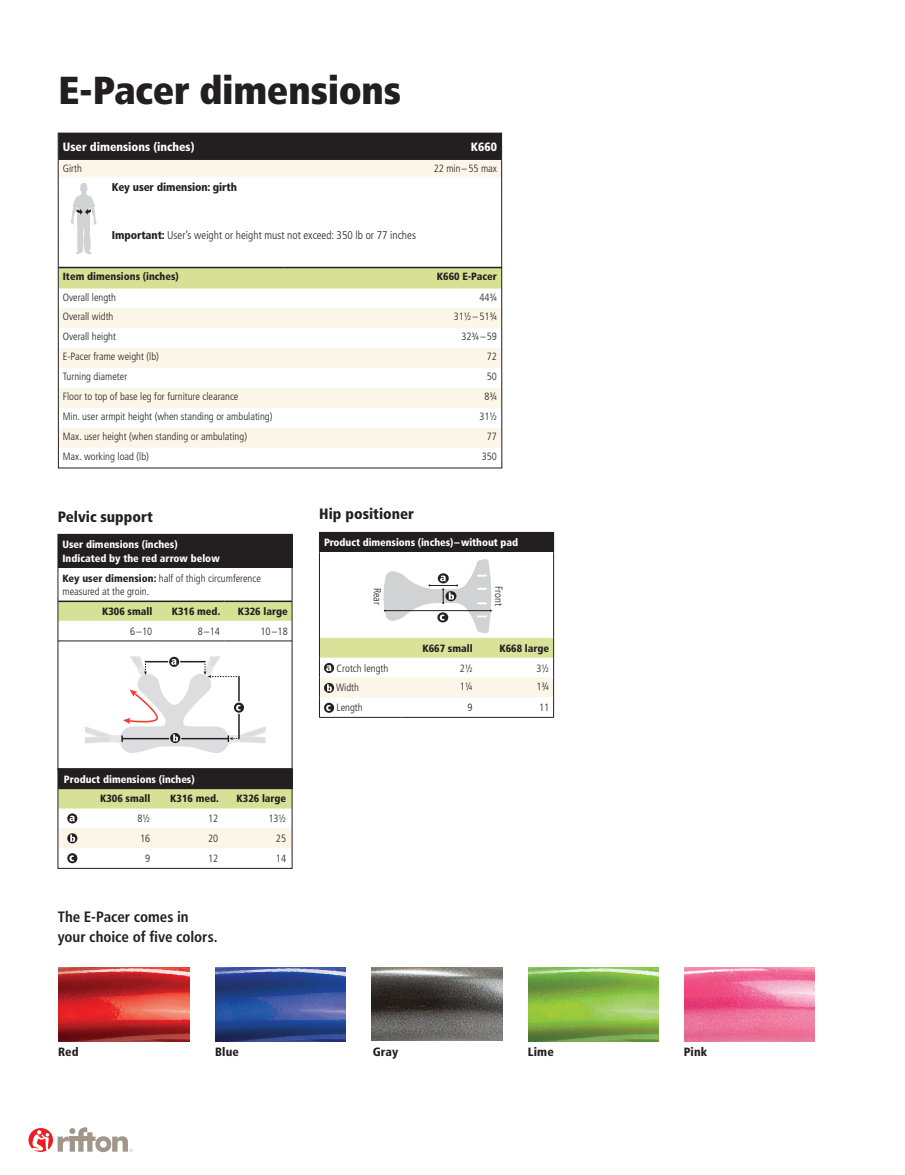
<style>
.page{position:relative;width:905px;height:1175px;background:#fff}
.page>*{position:absolute;margin:0;border:0;box-sizing:border-box;transform-origin:0 0}
.A_head{font:900 condensed 39px "Frutiger LT Std";letter-spacing:-.01em;color:#231f20}
.Text_Frut_47_10_13{font:700 condensed 15px/19.5px "Frutiger LT Std";color:#231f20}
.Table_head_black_con{font:900 condensed 15px "Frutiger LT Std";color:#231f20}
.Table_head_black_con-2{font:900 condensed 12px "Frutiger LT Std";color:#fff}
.E_head{font:900 condensed 12px "Frutiger LT Std";letter-spacing:.01em;color:#231f20}
.Table_key_user_dimen{font:300 condensed 11.25px "Frutiger LT Std";color:#231f20}
.Table_key_user_dimen-2{font:900 condensed 11.25px "Frutiger LT Std";letter-spacing:-.01em;color:#231f20}
.Table_text_FL{font:300 condensed 10.5px/13.5px "Frutiger LT Std";color:#231f20}
.Table_head_black_con-3{font:900 condensed 10.5px "Frutiger LT Std";color:#fff}
.Table_head_black_con-4{font:900 condensed 10.5px "Frutiger LT Std";color:#231f20}
.Table_text_FR{font:300 condensed 10.5px "Frutiger LT Std";color:#231f20}
.s1{font-weight:900}
</style>
<div class="page">
<div style="left:29px;top:1128px;width:24px;height:23px;background:#ee1d23;border-radius:50%"></div>
<svg style="left:58px;top:1127px;width:75px;height:25px"></svg>
<svg style="left:32px;top:1130px;width:17px;height:20px"></svg>
<div style="left:60px;top:268px;width:440px;height:20px;background:#d6e195"></div>
<svg style="left:60px;top:308px;width:440px;height:139px;fill:#fcf6e9"></svg>
<hr style="left:58px;top:267px;width:227px;height:1px;background:#231f20">
<hr style="left:285px;top:267px;width:217px;height:1px;background:#231f20">
<svg style="left:60px;top:600px;width:230px;height:21px;background:#cad490"></svg>
<svg style="left:85px;top:656px;width:180px;height:97px"></svg>
<svg style="left:553px;top:533px;width:1px;height:19px"></svg>
<hr style="left:553px;top:552px;width:1px;height:86px;background:#231f20">
<hr style="left:319px;top:552px;width:1px;height:86px;background:#231f20">
<hr style="left:319px;top:717px;width:81px;height:1px;background:#231f20">
<hr style="left:400px;top:717px;width:77px;height:1px;background:#231f20">
<hr style="left:477px;top:717px;width:77px;height:1px;background:#231f20">
<hr style="left:477px;top:532px;width:77px;height:1px;background:#231f20">
<img style="left:59px;top:967px;width:130px;height:74px">
<img style="left:215px;top:967px;width:131px;height:74px">
<img style="left:371px;top:967px;width:131px;height:73px">
<img style="left:528px;top:967px;width:130px;height:74px">
<img style="left:684px;top:967px;width:130px;height:74px">
<svg style="left:58px;top:133px;width:444px;height:44px;background:#76716d"></svg>
<svg style="left:71px;top:183px;width:25px;height:71px"></svg>
<div style="left:58px;top:534px;width:234px;height:34px;background:#231f20"></div>
<hr style="left:58px;top:640px;width:99px;height:1px;background:#231f20">
<hr style="left:157px;top:640px;width:67px;height:1px;background:#231f20">
<hr style="left:224px;top:640px;width:68px;height:1px;background:#231f20">
<div style="left:58px;top:768px;width:234px;height:20px;background:#231f20"></div>
<div style="left:58px;top:788px;width:234px;height:20px;background:#d6e195"></div>
<hr style="left:87px;top:788px;width:69px;height:1px;background:#231f20">
<hr style="left:156px;top:788px;width:68px;height:1px;background:#231f20">
<hr style="left:224px;top:788px;width:68px;height:1px;background:#231f20">
<svg style="left:67px;top:813px;width:10px;height:10px"></svg>
<svg style="left:69px;top:815px;width:6px;height:6px"></svg>
<svg style="left:58px;top:828px;width:234px;height:20px;background:#f8f2e6"></svg>
<svg style="left:67px;top:853px;width:10px;height:10px"></svg>
<svg style="left:69px;top:855px;width:5px;height:6px"></svg>
<div style="left:319px;top:532px;width:234px;height:20px;background:#231f20"></div>
<svg style="left:319px;top:559px;width:235px;height:158px"></svg>
<p class="A_head" style="left:58px;top:66px;width:344px">E-Pacer dimensions</p>
<p class="Table_head_black_con-2" style="left:63px;top:140px;width:133px">User dimensions (inches)</p>
<p class="Table_head_black_con-2" style="left:471px;top:140px;width:28px">K660</p>
<p class="Table_text_FL" style="left:63px;top:162px;width:21px">Girth</p>
<p class="Table_text_FR" style="left:434px;top:163px;width:65px">22 min – 55 max</p>
<p class="Table_key_user_dimen-2" style="left:112px;top:181px;width:127px">Key user dimension: girth</p>
<p class="Table_key_user_dimen" style="left:112px;top:229px;width:305px"><span class="s1">Important:</span> User’s weight or height must not exceed: 350 lb or 77 inches</p>
<p class="Table_head_black_con-4" style="left:63px;top:270px;width:117px">Item dimensions (inches)</p>
<p class="Table_head_black_con-4" style="left:437px;top:270px;width:62px">K660 E-Pacer</p>
<p class="Table_text_FL" style="left:63px;top:290px;width:55px">Overall length</p>
<p class="Table_text_FR" style="left:479px;top:291px;width:19px">44¾</p>
<p class="Table_text_FL" style="left:63px;top:310px;width:52px">Overall width</p>
<p class="Table_text_FR" style="left:454px;top:311px;width:45px">31½– 51¾</p>
<p class="Table_text_FL" style="left:63px;top:330px;width:55px">Overall height</p>
<p class="Table_text_FR" style="left:461px;top:331px;width:37px">32¾– 59</p>
<p class="Table_text_FL" style="left:63px;top:350px;width:98px">E-Pacer frame weight (lb)</p>
<p class="Table_text_FR" style="left:487px;top:350px;width:12px">72</p>
<p class="Table_text_FL" style="left:63px;top:370px;width:66px">Turning diameter</p>
<p class="Table_text_FR" style="left:487px;top:370px;width:12px">50</p>
<p class="Table_text_FL" style="left:63px;top:390px;width:177px">Floor to top of base leg for furniture clearance</p>
<p class="Table_text_FR" style="left:484px;top:390px;width:14px">8¾</p>
<p class="Table_text_FL" style="left:63px;top:409px;width:211px">Min. user armpit height (when standing or ambulating)</p>
<p class="Table_text_FR" style="left:479px;top:410px;width:19px">31½</p>
<p class="Table_text_FL" style="left:63px;top:430px;width:186px">Max. user height (when standing or ambulating)</p>
<p class="Table_text_FR" style="left:487px;top:430px;width:12px">77</p>
<p class="Table_text_FL" style="left:63px;top:450px;width:88px">Max. working load (lb)</p>
<p class="Table_text_FR" style="left:482px;top:451px;width:17px">350</p>
<p class="Table_head_black_con" style="left:58px;top:507px;width:97px">Pelvic support</p>
<p class="Table_head_black_con" style="left:319px;top:504px;width:96px">Hip positioner</p>
<p class="Table_head_black_con-3" style="left:62px;top:538px;width:117px">User dimensions (inches)</p>
<p class="Table_head_black_con-3" style="left:62px;top:552px;width:159px">Indicated by the red arrow below</p>
<p class="Table_text_FL" style="left:62px;top:571px;width:200px"><span class="s1">Key user dimension:</span> half of thigh circumference measured at the groin.</p>
<p class="Table_head_black_con-4" style="left:102px;top:605px;width:52px">K306 small</p>
<p class="Table_head_black_con-4" style="left:172px;top:605px;width:50px">K316 med.</p>
<p class="Table_head_black_con-4" style="left:238px;top:605px;width:51px">K326 large</p>
<p class="Table_text_FR" style="left:130px;top:625px;width:24px">6–10</p>
<p class="Table_text_FR" style="left:198px;top:625px;width:24px">8–14</p>
<p class="Table_text_FR" style="left:260px;top:625px;width:29px">10–18</p>
<p class="Table_head_black_con-3" style="left:64px;top:772px;width:132px">Product dimensions (inches)</p>
<p class="Table_head_black_con-4" style="left:100px;top:792px;width:52px">K306 small</p>
<p class="Table_head_black_con-4" style="left:170px;top:792px;width:50px">K316 med.</p>
<p class="Table_head_black_con-4" style="left:236px;top:792px;width:51px">K326 large</p>
<p class="Table_text_FR" style="left:137px;top:812px;width:14px">8½</p>
<p class="Table_text_FR" style="left:208px;top:812px;width:12px">12</p>
<p class="Table_text_FR" style="left:268px;top:812px;width:19px">13½</p>
<p class="Table_text_FR" style="left:140px;top:832px;width:12px">16</p>
<p class="Table_text_FR" style="left:208px;top:832px;width:12px">20</p>
<p class="Table_text_FR" style="left:276px;top:832px;width:12px">25</p>
<p class="Table_text_FR" style="left:145px;top:852px;width:7px">9</p>
<p class="Table_text_FR" style="left:208px;top:852px;width:12px">12</p>
<p class="Table_text_FR" style="left:276px;top:852px;width:12px">14</p>
<p class="Text_Frut_47_10_13" style="left:58px;top:907px;width:161px">The E-Pacer comes in your choice of five colors.</p>
<p class="Table_head_black_con-3" style="left:324px;top:536px;width:196px">Product dimensions (inches)–without pad</p>
<p class="Table_text_FL" style="left:384px;top:587px;width:19px;rotate:90deg">Rear</p>
<p class="Table_text_FR" style="left:505px;top:586px;width:21px;rotate:90deg">Front</p>
<p class="Table_head_black_con-4" style="left:422px;top:642px;width:52px">K667 small</p>
<p class="Table_head_black_con-4" style="left:499px;top:642px;width:51px">K668 large</p>
<p class="Table_text_FL" style="left:336px;top:661px;width:53px">Crotch length</p>
<p class="Table_text_FR" style="left:460px;top:662px;width:14px">2½</p>
<p class="Table_text_FR" style="left:536px;top:662px;width:14px">3½</p>
<p class="Table_text_FL" style="left:336px;top:681px;width:24px">Width</p>
<p class="Table_text_FR" style="left:460px;top:680px;width:14px">1¼</p>
<p class="Table_text_FR" style="left:536px;top:680px;width:14px">1¾</p>
<p class="Table_text_FL" style="left:336px;top:701px;width:28px">Length</p>
<p class="Table_text_FR" style="left:467px;top:702px;width:7px">9</p>
<p class="Table_text_FR" style="left:539px;top:702px;width:12px">11</p>
<p class="E_head" style="left:58px;top:1045px;width:22px">Red</p>
<p class="E_head" style="left:215px;top:1045px;width:25px">Blue</p>
<p class="E_head" style="left:373px;top:1045px;width:27px">Gray</p>
<p class="E_head" style="left:527px;top:1045px;width:27px">Lime</p>
<p class="E_head" style="left:683px;top:1045px;width:25px">Pink</p>
</div>
